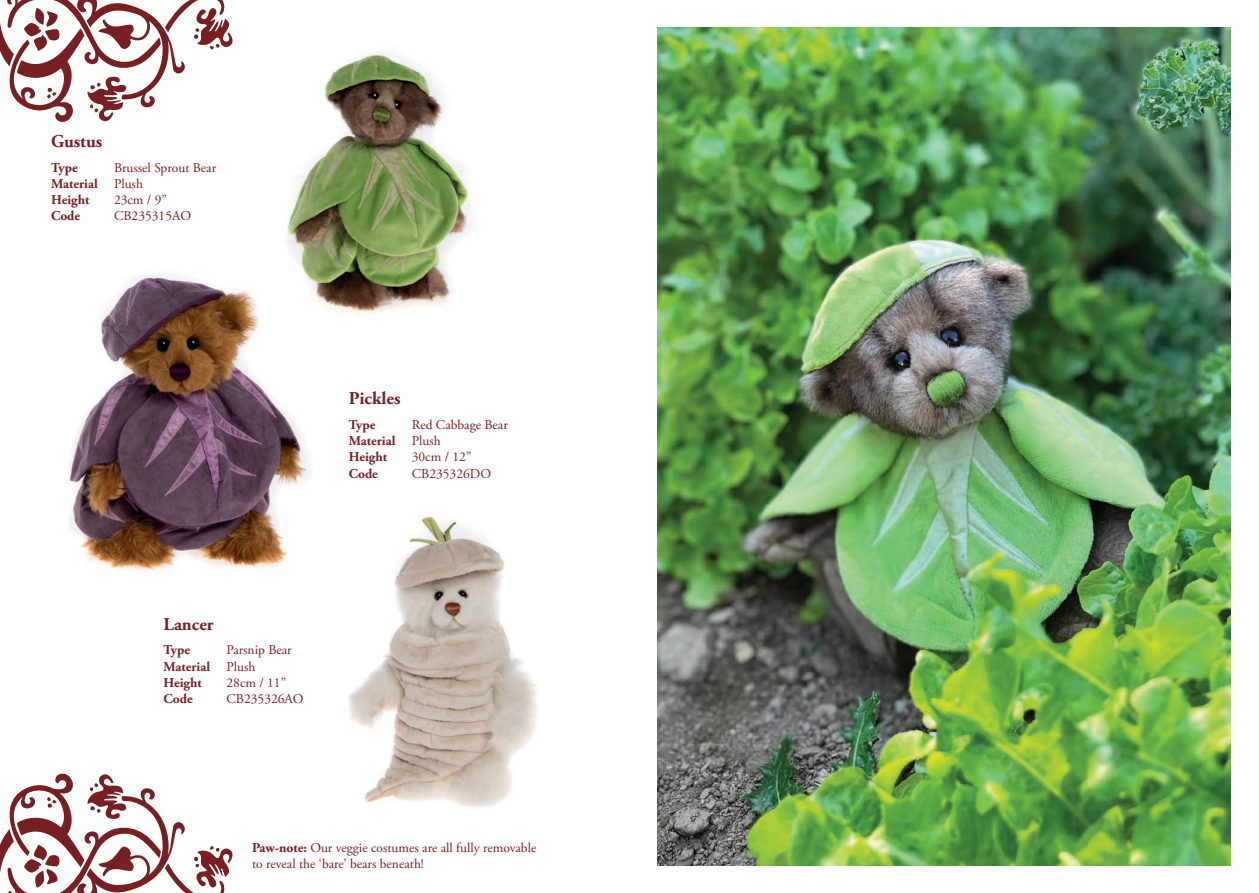
<style>
.page{position:relative;width:1259px;height:893px;background:#fff}
.page>*{position:absolute;margin:0;border:0;box-sizing:border-box;transform-origin:0 0}
.t1{font:700 18px "Adobe Garamond Pro";color:#762023}
.t2{font:13.5px "Adobe Garamond Pro";color:#762023}
.t3{font:700 13.5px "Adobe Garamond Pro";color:#762023}
.s1{font-weight:400}
.s2{font-weight:700}
</style>
<div class="page">
<img style="left:287px;top:51px;width:184px;height:264px">
<img style="left:69px;top:233px;width:295px;height:338px">
<img style="left:296px;top:507px;width:242px;height:301px">
<svg style="left:0;top:773px;width:233px;height:120px"></svg>
<svg style="left:0;top:0;width:233px;height:122px"></svg>
<img style="left:657px;top:28px;width:574px;height:837px">
<p class="t1" style="left:51px;top:131px;width:53px">Gustus</p>
<p class="t3" style="left:51px;top:160px;width:28px">Type</p>
<p class="t2" style="left:114px;top:159px;width:104px">Brussel Sprout Bear</p>
<p class="t3" style="left:51px;top:176px;width:93px">Material <span class="s1">Plush</span></p>
<p class="t3" style="left:51px;top:192px;width:40px">Height</p>
<p class="t2" style="left:114px;top:192px;width:54px">23cm / 9”</p>
<p class="t3" style="left:51px;top:208px;width:31px">Code</p>
<p class="t2" style="left:114px;top:208px;width:79px">CB235315AO</p>
<p class="t1" style="left:349px;top:388px;width:53px">Pickles</p>
<p class="t3" style="left:349px;top:417px;width:28px">Type</p>
<p class="t2" style="left:412px;top:417px;width:98px">Red Cabbage Bear</p>
<p class="t3" style="left:349px;top:433px;width:93px">Material <span class="s1">Plush</span></p>
<p class="t3" style="left:349px;top:449px;width:40px">Height</p>
<p class="t2" style="left:412px;top:449px;width:61px">30cm / 12”</p>
<p class="t3" style="left:349px;top:465px;width:31px">Code</p>
<p class="t2" style="left:412px;top:465px;width:81px">CB235326DO</p>
<p class="t1" style="left:163px;top:613px;width:52px">Lancer</p>
<p class="t3" style="left:163px;top:642px;width:28px">Type</p>
<p class="t2" style="left:226px;top:642px;width:67px">Parsnip Bear</p>
<p class="t3" style="left:163px;top:658px;width:93px">Material <span class="s1">Plush</span></p>
<p class="t3" style="left:163px;top:675px;width:40px">Height</p>
<p class="t2" style="left:226px;top:674px;width:61px">28cm / 11”</p>
<p class="t3" style="left:163px;top:691px;width:31px">Code</p>
<p class="t2" style="left:226px;top:691px;width:79px">CB235326AO</p>
<p class="t2" style="left:252px;top:839px;width:286px"><span class="s2">Paw-note:</span> Our veggie costumes are all fully removable</p>
<p class="t2" style="left:252px;top:855px;width:173px">to reveal the ‘bare’ bears beneath!</p>
</div>
